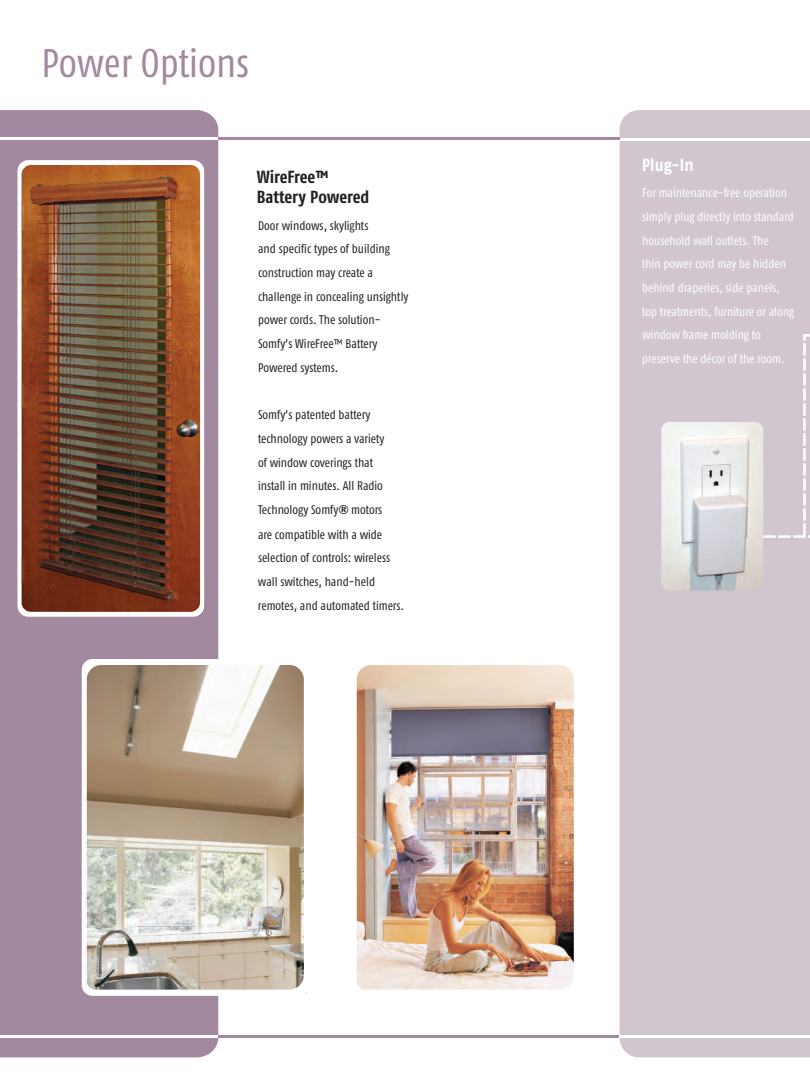
<style>
.page{position:relative;width:810px;height:1080px;background:#fff}
.page>*{position:absolute;margin:0;border:0;box-sizing:border-box;transform-origin:0 0}
.t1{font:40px "Fago Co Regular Tf";letter-spacing:-.005em;color:#a2899f}
.t2{font:17.5px/20px "Fago Co Bold Tf";color:#231f20}
.t3{font:17.5px "Fago Co Bold Tf";color:#fff}
.t4{font:12.5px/23.8px "Fago Co Regular Tf";color:#231f20}
.t5{font:12.5px/23.8px "Fago Co Regular Tf";color:#fff}
.s1{font-family:"Swiss 911 BT Extra Compressed"}
</style>
<div class="page">
<div style="left:0;top:110px;width:218px;height:947px;background:#a2899f"></div>
<div style="left:620px;top:110px;width:190px;height:947px;background:#d1c5d0"></div>
<hr style="left:619px;top:138px;width:191px;height:2px;background:#fff">
<hr style="left:218px;top:138px;width:401px;height:2px;background:#a2899f">
<hr style="left:218px;top:1035px;width:402px;height:3px;background:#a2899f">
<img style="left:356px;top:665px;width:218px;height:325px">
<hr style="left:0;top:1035px;width:218px;height:3px;background:#fff">
<hr style="left:0;top:138px;width:218px;height:2px;background:#fff">
<svg style="left:82px;top:659px;width:225px;height:337px"></svg>
<img style="left:17px;top:160px;width:187px;height:457px">
<svg style="left:652px;top:334px;width:158px;height:265px;background:#d7d0d6"></svg>
<hr style="left:620px;top:1035px;width:190px;height:3px;background:#fff">
<h1 class="t1" style="left:41px;top:49px;width:209px">Power Options</h1>
<h2 class="t2" style="left:257px;top:169px;width:114px">WireFree™<br>Battery Powered</h2>
<p class="t4" style="left:258px;top:215px;width:152px">Door windows, skylights<br>and specific types of building construction may create a challenge in concealing unsightly power cords. The solution-<br>Somfy’s WireFree™ Battery<br>Powered systems.</p>
<p class="t4" style="left:258px;top:404px;width:148px">Somfy’s patented battery technology powers a variety<br>of window coverings that<br>install in minutes. All Radio<br>Technology Somfy<span class="s1">®</span> motors<br>are compatible with a wide selection of controls: wireless wall switches, hand-held remotes, and automated timers.</p>
<h2 class="t3" style="left:642px;top:159px;width:53px">Plug-In</h2>
<p class="t5" style="left:642px;top:182px;width:154px">For maintenance-free operation simply plug directly into standard household wall outlets. The<br>thin power cord may be hidden behind draperies, side panels, top treatments, furniture or along window frame molding to preserve the décor of the room.</p>
</div>
